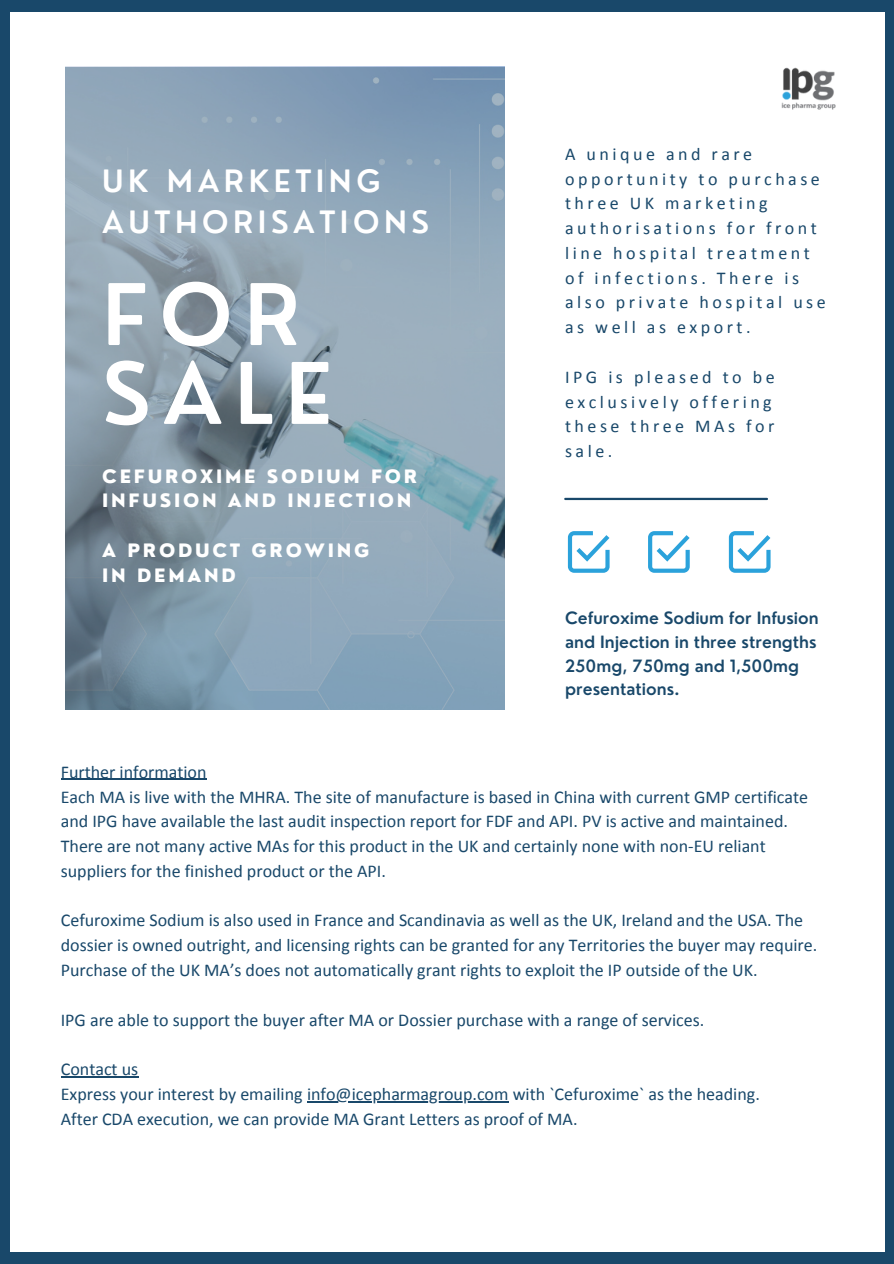
<style>
.page{position:relative;width:894px;height:1264px;background:#fff}
.page>*{position:absolute;margin:0;border:0;box-sizing:border-box;transform-origin:0 0}
.t1{font:600 82.5px/78.8px "Nourd";letter-spacing:.145em;color:#fff}
.t2{font:600 30px/41.7px "Nourd";letter-spacing:.15em;color:#fff}
.t3{font:18px/24.8px "Calibri";color:#19486a}
.t4{font:18px/24.8px "Calibri";letter-spacing:.195em;color:#19486a}
.t5{font:800 18px/24.8px "Nourd";letter-spacing:.15em;color:#fff}
.t6{font:600 16.5px/23.7px "Nourd";color:#19486a}
</style>
<div class="page">
<div style="left:0;top:0;width:893px;height:1263px;background:#19486a"></div>
<div style="left:10px;top:12px;width:874px;height:1240px;background:#fff"></div>
<hr style="left:565px;top:498px;width:201px;height:2px;background:#19486a">
<svg style="left:65px;top:67px;width:439px;height:642px;background:#89a0b1"></svg>
<img style="left:781px;top:67px;width:54px;height:43px">
<svg style="left:567px;top:531px;width:42px;height:42px"></svg>
<svg style="left:648px;top:531px;width:41px;height:42px"></svg>
<svg style="left:728px;top:531px;width:42px;height:42px"></svg>
<hr style="left:61px;top:778px;width:146px;height:2px;background:#19486a">
<hr style="left:61px;top:1076px;width:77px;height:1px;background:#19486a">
<hr style="left:307px;top:1101px;width:201px;height:1px;background:#19486a">
<h2 class="t2" style="left:102px;top:160px;width:328px">UK MARKETING<br>AUTHORISATIONS</h2>
<h1 class="t1" style="left:102px;top:275px;width:231px">FOR<br>SALE</h1>
<p class="t5" style="left:102px;top:463px;width:316px">CEFUROXIME SODIUM FOR<br>INFUSION AND INJECTION</p>
<p class="t5" style="left:102px;top:538px;width:268px">A PRODUCT GROWING<br>IN DEMAND</p>
<p class="t4" style="left:565px;top:143px;width:262px">A unique and rare opportunity to purchase three UK marketing authorisations for front line hospital treatment of infections. There is also private hospital use as well as export.</p>
<p class="t4" style="left:565px;top:366px;width:211px">IPG is pleased to be exclusively offering these three MAs for sale.</p>
<p class="t6" style="left:565px;top:606px;width:255px">Cefuroxime Sodium for Infusion and Injection in three strengths<br>250mg, 750mg and 1,500mg presentations.</p>
<p class="t3" style="left:61px;top:760px;width:748px">Further information<br>Each MA is live with the MHRA. The site of manufacture is based in China with current GMP certificate and IPG have available the last audit inspection report for FDF and API. PV is active and maintained.<br>There are not many active MAs for this product in the UK and certainly none with non-EU reliant suppliers for the finished product or the API.</p>
<p class="t3" style="left:61px;top:909px;width:758px">Cefuroxime Sodium is also used in France and Scandinavia as well as the UK, Ireland and the USA. The dossier is owned outright, and licensing rights can be granted for any Territories the buyer may require.<br>Purchase of the UK MA’s does not automatically grant rights to exploit the IP outside of the UK.</p>
<p class="t3" style="left:61px;top:1008px;width:645px">IPG are able to support the buyer after MA or Dossier purchase with a range of services.</p>
<p class="t3" style="left:61px;top:1058px;width:700px">Contact us<br>Express your interest by emailing info@icepharmagroup.com with `Cefuroxime` as the heading.<br>After CDA execution, we can provide MA Grant Letters as proof of MA.</p>
</div>
